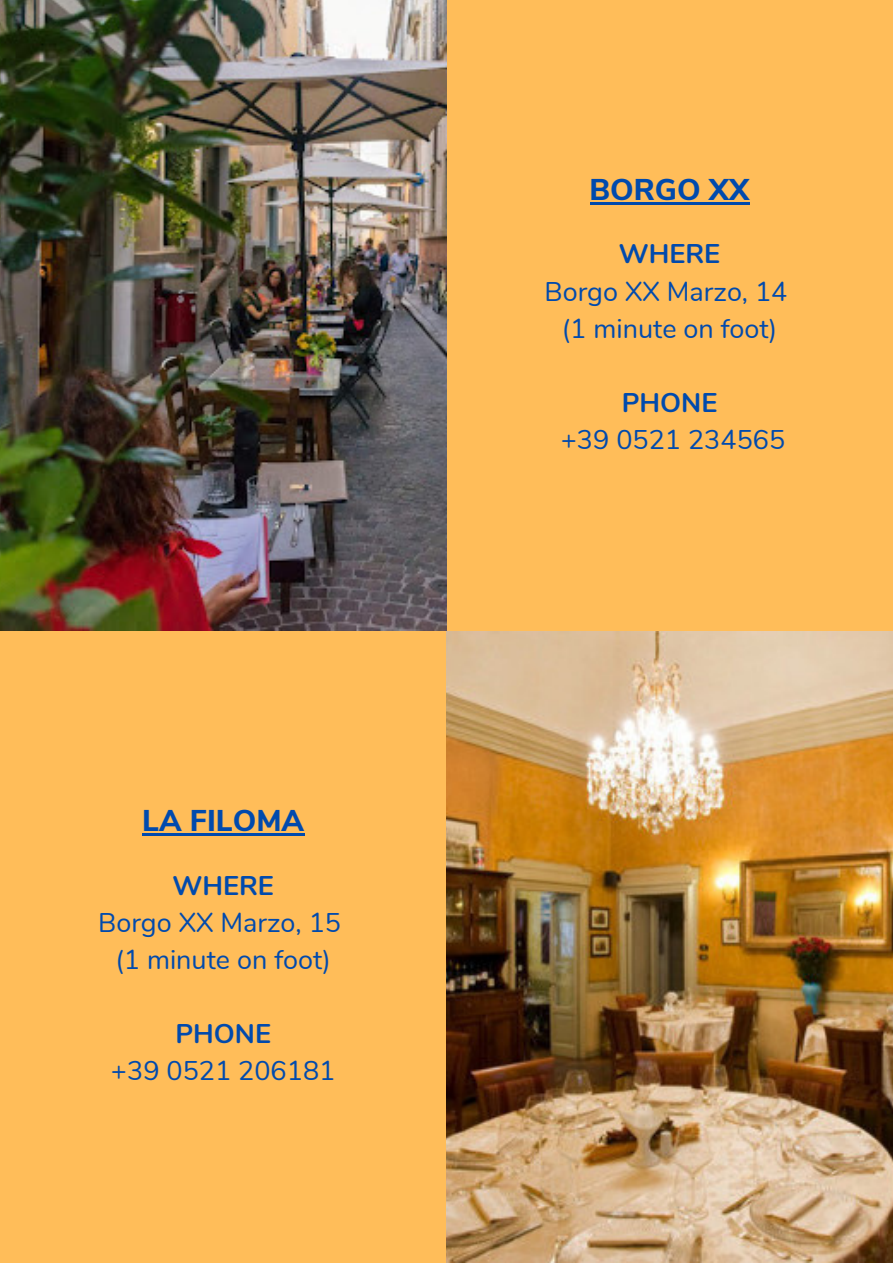
<style>
.page{position:relative;width:893px;height:1264px;background:#fff}
.page>*{position:absolute;margin:0;border:0;box-sizing:border-box;transform-origin:0 0}
.t1{font:800 30px "Nunito Sans";color:#004aad}
.t2{font:27px "Nunito";color:#004aad}
.t3{font:700 27px "Nunito";color:#004aad}
</style>
<div class="page">
<div style="left:0;top:0;width:892px;height:1262px;background:#ffbd59"></div>
<img style="left:0;top:0;width:446px;height:631px">
<img style="left:446px;top:631px;width:446px;height:630px">
<hr style="left:589px;top:202px;width:160px;height:2px;background:#004aad">
<hr style="left:142px;top:833px;width:162px;height:2px;background:#004aad">
<p class="t1" style="left:142px;top:800px;width:163px">LA FILOMA</p>
<p class="t3" style="left:172px;top:867px;width:103px">WHERE</p>
<p class="t2" style="left:98px;top:904px;width:244px">Borgo XX Marzo, 15</p>
<p class="t2" style="left:115px;top:941px;width:217px">(1 minute on foot)</p>
<p class="t3" style="left:175px;top:1015px;width:97px">PHONE</p>
<p class="t2" style="left:111px;top:1052px;width:226px">+39 0521 206181</p>
<p class="t1" style="left:589px;top:169px;width:161px">BORGO XX</p>
<p class="t3" style="left:619px;top:236px;width:103px">WHERE</p>
<p class="t2" style="left:544px;top:273px;width:244px">Borgo XX Marzo, 14</p>
<p class="t2" style="left:561px;top:310px;width:217px">(1 minute on foot)</p>
<p class="t3" style="left:621px;top:384px;width:97px">PHONE</p>
<p class="t2" style="left:560px;top:421px;width:226px">+39 0521 234565</p>
</div>
